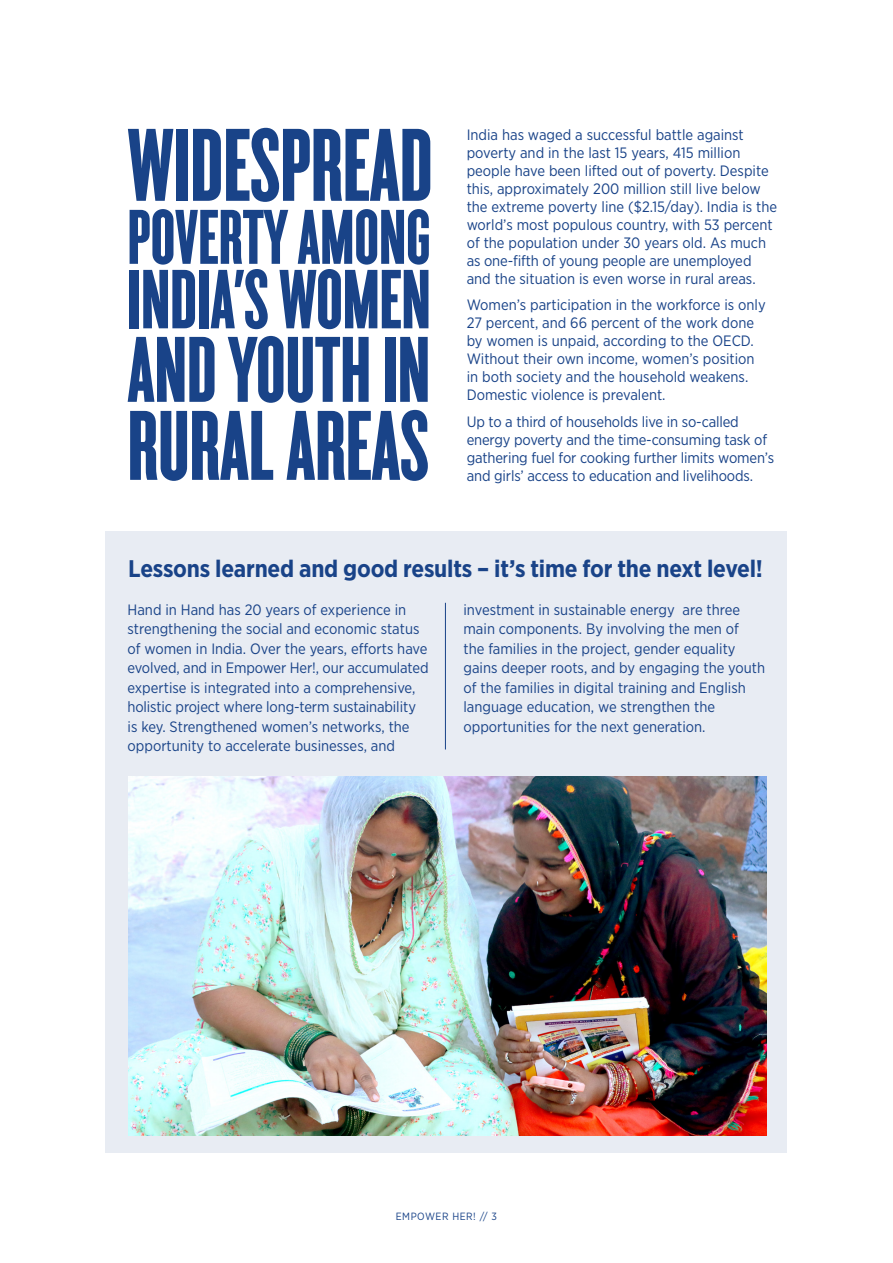
<style>
.page{position:relative;width:893px;height:1263px;background:#fff}
.page>*{position:absolute;margin:0;border:0;box-sizing:border-box;transform-origin:0 0}
.t1{font:108px "Cyclone Layers Background";color:#194388}
.t2{font:103.5px "Cyclone Layers Background";color:#194388}
.t3{font:97.5px "Cyclone Layers Background";color:#194388}
.t4{font:87.75px "Cyclone Layers Background";color:#194388}
.t5{font:81px "Cyclone Layers Background";color:#194388}
.t6{font:700 24px "Gotham Narrow";letter-spacing:-.01em;color:#194388}
.t7{font:15px/18px "Gotham Narrow";color:#194388}
._2_Mellis{font:10.5px "Gotham Narrow";letter-spacing:.05em;color:#194388}
</style>
<div class="page">
<div style="left:106px;top:531px;width:681px;height:622px;background:#e8ecf3"></div>
<hr style="left:445px;top:603px;width:1px;height:146px;background:#194388">
<img style="left:129px;top:776px;width:637px;height:359px">
<p class="t1" style="left:128px;top:91px;width:307px">WIDESPREAD</p>
<p class="t5" style="left:128px;top:181px;width:304px">POVERTY AMONG</p>
<p class="t4" style="left:128px;top:239px;width:305px">INDIA’S WOMEN</p>
<p class="t3" style="left:128px;top:303px;width:304px">AND YOUTH IN</p>
<p class="t2" style="left:128px;top:375px;width:303px">RURAL AREAS</p>
<p class="t7" style="left:467px;top:125px;width:312px">India has waged a successful battle against poverty and in the last 15 years, 415 million people have been lifted out of poverty. Despite this, approximately 200 million still live below the extreme poverty line ($2.15/day). India is the world’s most populous country, with 53 percent of the population under 30 years old. As much as one-fifth of young people are unemployed and the situation is even worse in rural areas.</p>
<p class="t7" style="left:467px;top:295px;width:301px">Women’s participation in the workforce is only 27 percent, and 66 percent of the work done by women is unpaid, according to the OECD.<br>Without their own income, women’s position in both society and the household weakens.<br>Domestic violence is prevalent.</p>
<p class="t7" style="left:467px;top:412px;width:309px">Up to a third of households live in so-called energy poverty and the time-consuming task of gathering fuel for cooking further limits women’s and girls’ access to education and livelihoods.</p>
<p class="t6" style="left:128px;top:553px;width:636px">Lessons learned and good results – it’s time for the next level!</p>
<p class="t7" style="left:128px;top:599px;width:303px;line-height:19.5px">Hand in Hand has 20 years of experience in strengthening the social and economic status of women in India. Over the years, efforts have evolved, and in Empower Her!, our accumulated expertise is integrated into a comprehensive, holistic project where long-term sustainability is key. Strengthened women’s networks, the opportunity to accelerate businesses, and</p>
<p class="t7" style="left:463px;top:599px;width:303px;line-height:19.5px">investment in sustainable energy are three main components. By involving the men of<br>the families in the project, gender equality gains deeper roots, and by engaging the youth of the families in digital training and English language education, we strengthen the opportunities for the next generation.</p>
<p class="_2_Mellis" style="left:396px;top:1209px;width:103px">EMPOWER HER! // 3</p>
</div>
